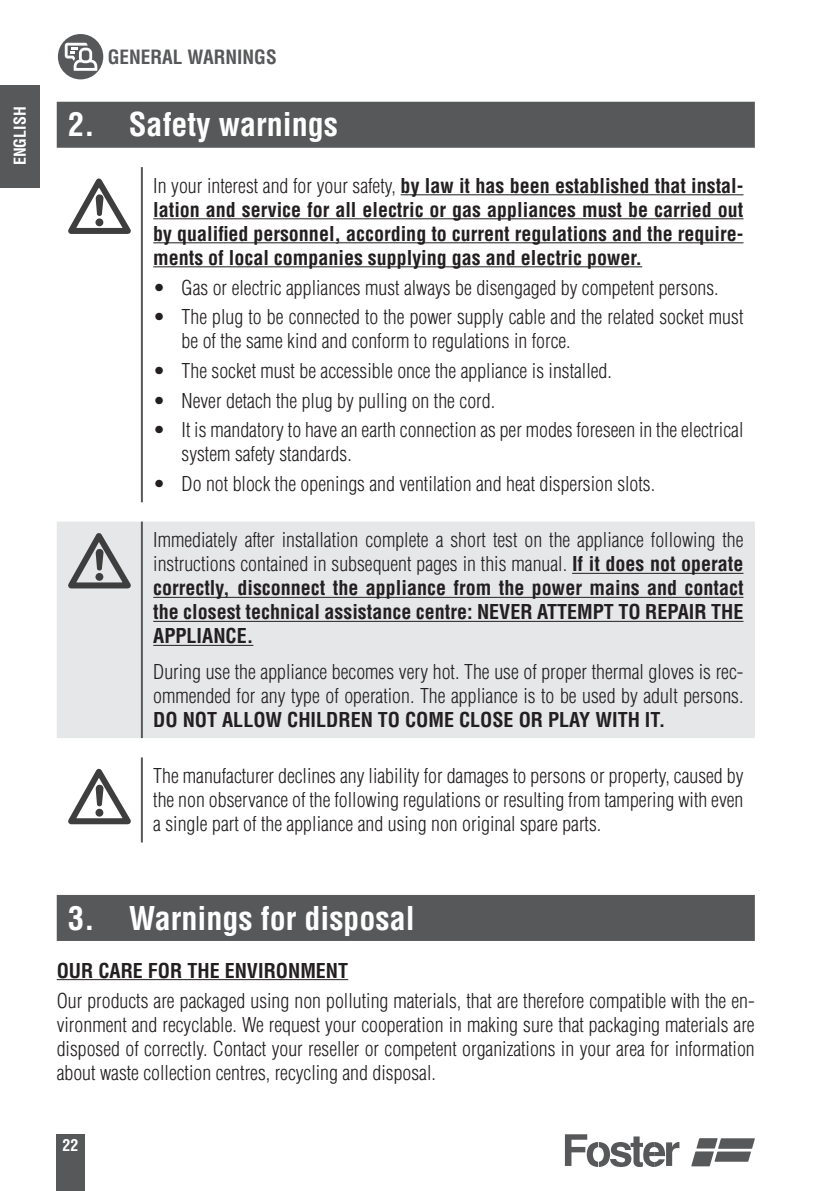
<style>
.page{position:relative;width:840px;height:1191px;background:#fff}
.page>*{position:absolute;margin:0;border:0;box-sizing:border-box;transform-origin:0 0}
.t1{font:700 condensed 32px "Helvetica LT Std";color:#fff}
.t2{font:300 condensed 20px/24px "Helvetica LT Std";color:#231f20}
.t3{font:700 condensed 20px/24px "Helvetica LT Std";color:#231f20;text-align:justify}
.t4{font:700 condensed 19.2px "Helvetica LT Std";color:#57585a}
.t5{font:700 condensed 16px "Helvetica LT Std";color:#fff}
.s1{font-weight:300}
</style>
<div class="page">
<div style="left:56px;top:1134px;width:29px;height:57px;background:#57585a"></div>
<svg style="left:564px;top:1134px;width:115px;height:33px"></svg>
<svg style="left:691px;top:1138px;width:63px;height:28px"></svg>
<div style="left:0;top:85px;width:40px;height:102px;background:#57585a"></div>
<div style="left:58px;top:34px;width:45px;height:45px;background:#57585a;border-radius:50%"></div>
<svg style="left:65px;top:43px;width:32px;height:28px"></svg>
<div style="left:57px;top:102px;width:697px;height:46px;background:#57585a"></div>
<div style="left:57px;top:895px;width:697px;height:46px;background:#57585a"></div>
<hr style="left:57px;top:979px;width:291px;height:1px;background:#231f20">
<hr style="left:141px;top:167px;width:2px;height:335px;background:#57585a">
<svg style="left:68px;top:178px;width:63px;height:56px"></svg>
<hr style="left:400px;top:194px;width:343px;height:1px;background:#231f20">
<hr style="left:153px;top:218px;width:590px;height:1px;background:#231f20">
<hr style="left:153px;top:242px;width:590px;height:1px;background:#231f20">
<hr style="left:153px;top:266px;width:489px;height:1px;background:#231f20">
<div style="left:57px;top:521px;width:697px;height:217px;background:#e6e7e9"></div>
<hr style="left:141px;top:521px;width:2px;height:217px;background:#57585a">
<svg style="left:68px;top:533px;width:63px;height:55px"></svg>
<hr style="left:571px;top:573px;width:172px;height:1px;background:#231f20">
<hr style="left:153px;top:597px;width:590px;height:1px;background:#231f20">
<hr style="left:153px;top:621px;width:590px;height:1px;background:#231f20">
<hr style="left:153px;top:645px;width:100px;height:1px;background:#231f20">
<hr style="left:141px;top:757px;width:2px;height:85px;background:#57585a">
<svg style="left:68px;top:768px;width:63px;height:56px"></svg>
<p class="t5" style="left:10px;top:165px;width:60px;rotate:-90deg">ENGLISH</p>
<p class="t4" style="left:108px;top:45px;width:170px">GENERAL WARNINGS</p>
<h1 class="t1" style="left:68px;top:105px;width:271px">2. Safety warnings</h1>
<p class="t3" style="left:153px;top:173px;width:591px"><span class="s1">In your interest and for your safety,</span> by law it has been established that instal&shy;lation and service for all electric or gas appliances must be carried out by qualified personnel, according to current regulations and the require&shy;ments of local companies supplying gas and electric power.</p>
<p class="t2" style="left:153px;top:275px;width:566px">• Gas or electric appliances must always be disengaged by competent persons.</p>
<p class="t2" style="left:181px;top:305px;width:563px;text-indent:-28px">• The plug to be connected to the power supply cable and the related socket must be of the same kind and conform to regulations in force.</p>
<p class="t2" style="left:153px;top:358px;width:460px">• The socket must be accessible once the appliance is installed.</p>
<p class="t2" style="left:153px;top:388px;width:343px">• Never detach the plug by pulling on the cord.</p>
<p class="t2" style="left:181px;top:418px;width:563px;text-indent:-28px">• It is mandatory to have an earth connection as per modes foreseen in the electrical system safety standards.</p>
<p class="t2" style="left:153px;top:471px;width:503px">• Do not block the openings and ventilation and heat dispersion slots.</p>
<p class="t3" style="left:153px;top:528px;width:591px"><span class="s1">Immediately after installation complete a short test on the appliance following the instructions contained in subsequent pages in this manual.</span> If it does not operate correctly, disconnect the appliance from the power mains and contact the closest technical assistance centre: NEVER ATTEMPT TO REPAIR THE APPLIANCE.</p>
<p class="t2" style="left:153px;top:659px;width:591px">During use the appliance becomes very hot. The use of proper thermal gloves is rec&shy;ommended for any type of operation. The appliance is to be used by adult persons.</p>
<p class="t3" style="left:153px;top:707px;width:513px">DO NOT ALLOW CHILDREN TO COME CLOSE OR PLAY WITH IT.</p>
<p class="t2" style="left:153px;top:763px;width:591px;text-align:justify">The manufacturer declines any liability for damages to persons or property, caused by the non observance of the following regulations or resulting from tampering with even a single part of the appliance and using non original spare parts.</p>
<h1 class="t1" style="left:68px;top:898px;width:348px">3. Warnings for disposal</h1>
<p class="t3" style="left:57px;top:958px;width:293px">OUR CARE FOR THE ENVIRONMENT</p>
<p class="t2" style="left:57px;top:988px;width:699px;text-align:justify">Our products are packaged using non polluting materials, that are therefore compatible with the en&shy;vironment and recyclable. We request your cooperation in making sure that packaging materials are disposed of correctly. Contact your reseller or competent organizations in your area for information about waste collection centres, recycling and disposal.</p>
<p class="t5" style="left:62px;top:1135px;width:17px">22</p>
</div>
